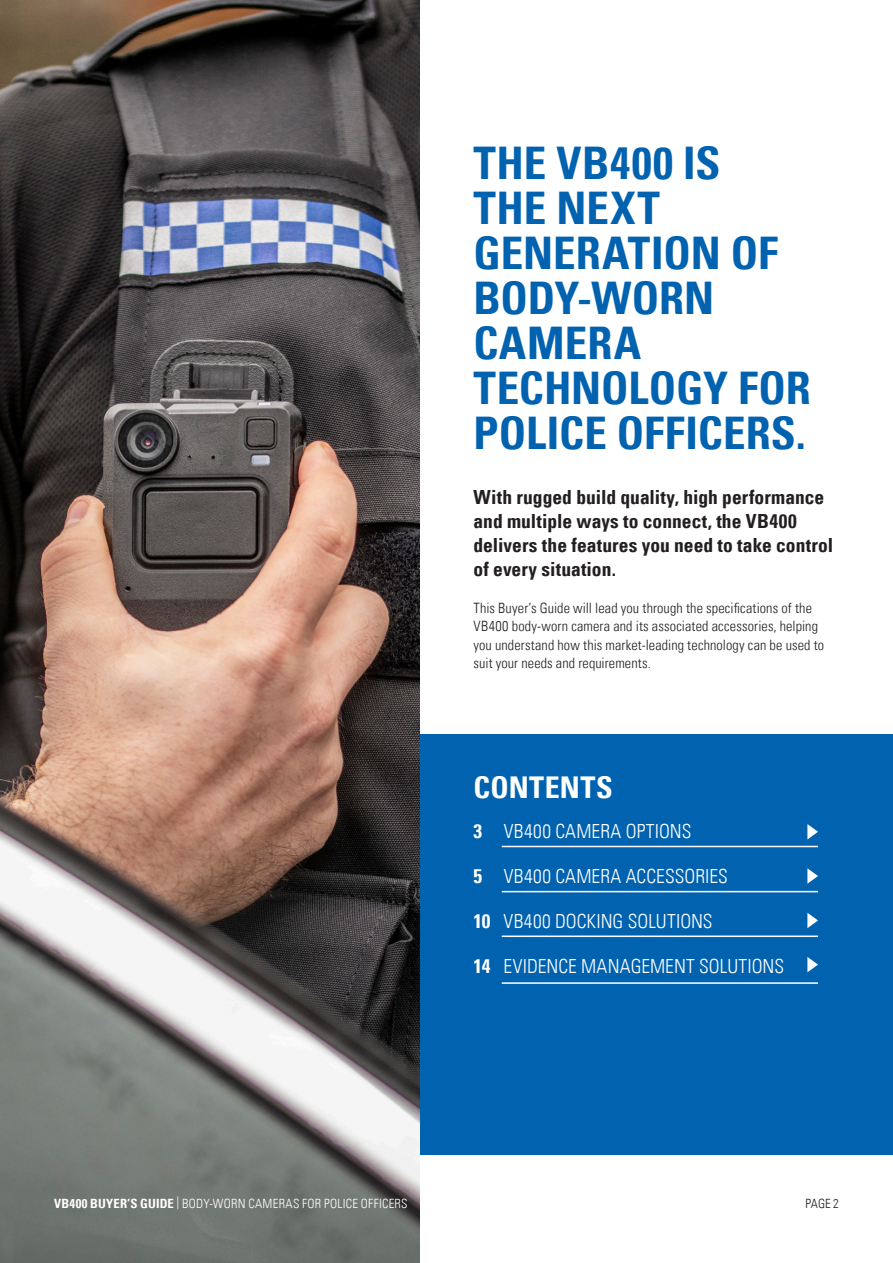
<style>
.page{position:relative;width:893px;height:1263px;background:#fff}
.page>*{position:absolute;margin:0;border:0;box-sizing:border-box;transform-origin:0 0}
.Body_Text{font:700 condensed 45px/45px "Univers LT";color:#0162b0}
.Body_Text-2{font:700 condensed 30px "Univers LT";letter-spacing:.02em;color:#fff}
.Body_Text-3{font:700 condensed 19.5px/24px "Univers LT";color:#231f20}
.Body_Text-4{font:300 condensed 19.5px "Univers LT";letter-spacing:.005em;color:#fff}
.Body_Text-5{font:300 condensed 14.25px/18.3px "Univers LT";letter-spacing:.01em;color:#231f20}
.t1{font:300 condensed 12.75px "Univers LT";letter-spacing:.02em;color:#fff}
.t2{font:300 condensed 12.75px "Univers LT";color:#231f20}
.s1{font-weight:700}
</style>
<div class="page">
<div style="left:395px;top:734px;width:498px;height:421px;background:#0162b0"></div>
<img style="left:0;top:0;width:419px;height:1263px">
<svg style="left:807px;top:957px;width:11px;height:15px"></svg>
<svg style="left:807px;top:913px;width:11px;height:15px"></svg>
<svg style="left:807px;top:868px;width:11px;height:16px"></svg>
<svg style="left:807px;top:824px;width:11px;height:15px"></svg>
<hr style="left:502px;top:846px;width:316px;height:1px;background:#fff">
<hr style="left:502px;top:891px;width:316px;height:1px;background:#fff">
<hr style="left:502px;top:935px;width:316px;height:2px;background:#fff">
<hr style="left:502px;top:982px;width:316px;height:2px;background:#fff">
<p class="Body_Text" style="left:473px;top:140px;width:339px">THE VB400 IS<br>THE NEXT<br>GENERATION OF<br>BODY-WORN<br>CAMERA<br>TECHNOLOGY FOR<br>POLICE OFFICERS.</p>
<p class="Body_Text-3" style="left:473px;top:485px;width:361px">With rugged build quality, high performance and multiple ways to connect, the VB400 delivers the features you need to take control of every situation.</p>
<p class="Body_Text-5" style="left:473px;top:599px;width:352px">This Buyer’s Guide will lead you through the specifications of the VB400 body-worn camera and its associated accessories, helping you understand how this market-leading technology can be used to suit your needs and requirements.</p>
<p class="Body_Text-2" style="left:473px;top:769px;width:141px">CONTENTS</p>
<p class="Body_Text-4" style="left:473px;top:820px;width:219px"><span class="s1">3</span> VB400 CAMERA OPTIONS</p>
<p class="Body_Text-4" style="left:473px;top:864px;width:256px"><span class="s1">5</span> VB400 CAMERA ACCESSORIES</p>
<p class="Body_Text-4" style="left:473px;top:909px;width:241px"><span class="s1">10</span> VB400 DOCKING SOLUTIONS</p>
<p class="Body_Text-4" style="left:473px;top:954px;width:312px"><span class="s1">14</span> EVIDENCE MANAGEMENT SOLUTIONS</p>
<p class="t1" style="left:54px;top:1196px;width:355px"><span class="s1">VB400 BUYER’S GUIDE</span> | BODY-WORN CAMERAS FOR POLICE OFFICERS</p>
<p class="t2" style="left:805px;top:1196px;width:35px">PAGE 2</p>
</div>
